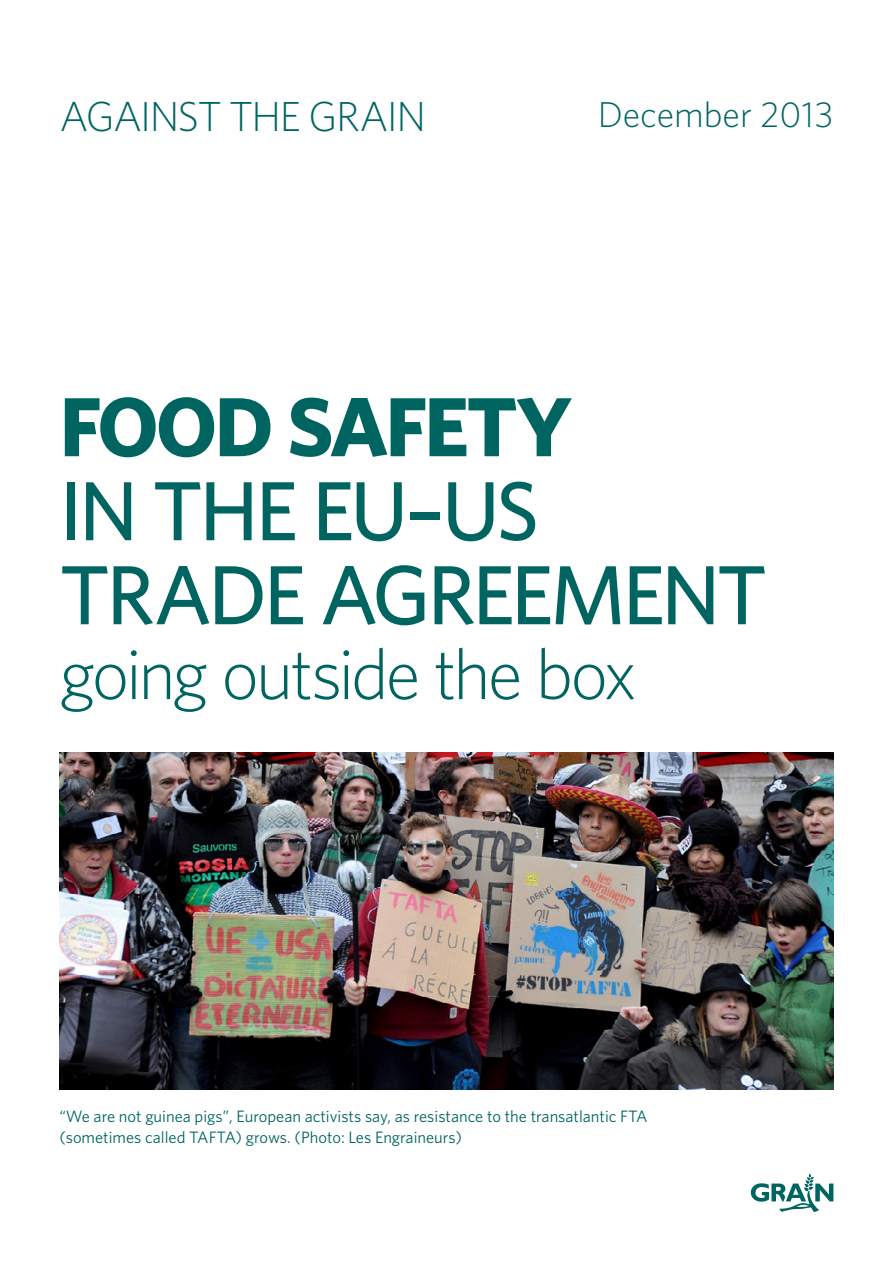
<style>
.page{position:relative;width:893px;height:1263px;background:#fff}
.page>*{position:absolute;margin:0;border:0;box-sizing:border-box;transform-origin:0 0}
.t1{font:500 84px/84px "Whitney";letter-spacing:-.04em;color:#006561}
.t2{font:700 84px "Whitney";letter-spacing:-.04em;color:#006561}
.t3{font:300 72px "Whitney";letter-spacing:-.045em;color:#006561}
.t4{font:300 42px "Whitney";letter-spacing:-.04em;color:#006561}
.t5{font:300 36px "Whitney";color:#006561}
.t6{font:16.5px/21px "Whitney";color:#006561}
</style>
<div class="page">
<svg style="left:751px;top:1173px;width:82px;height:39px"></svg>
<img style="left:60px;top:753px;width:773px;height:336px">
<h3 class="t4" style="left:60px;top:93px;width:368px">AGAINST THE GRAIN</h3>
<h3 class="t5" style="left:598px;top:94px;width:237px">December 2013</h3>
<h1 class="t2" style="left:60px;top:376px;width:514px">FOOD SAFETY</h1>
<h1 class="t1" style="left:60px;top:467px;width:709px">IN THE EU–US<br>TRADE AGREEMENT</h1>
<h2 class="t3" style="left:60px;top:632px;width:579px">going outside the box</h2>
<p class="t6" style="left:60px;top:1105px;width:590px">“We are not guinea pigs”, European activists say, as resistance to the transatlantic FTA (sometimes called TAFTA) grows. (Photo: Les Engraineurs)</p>
</div>
